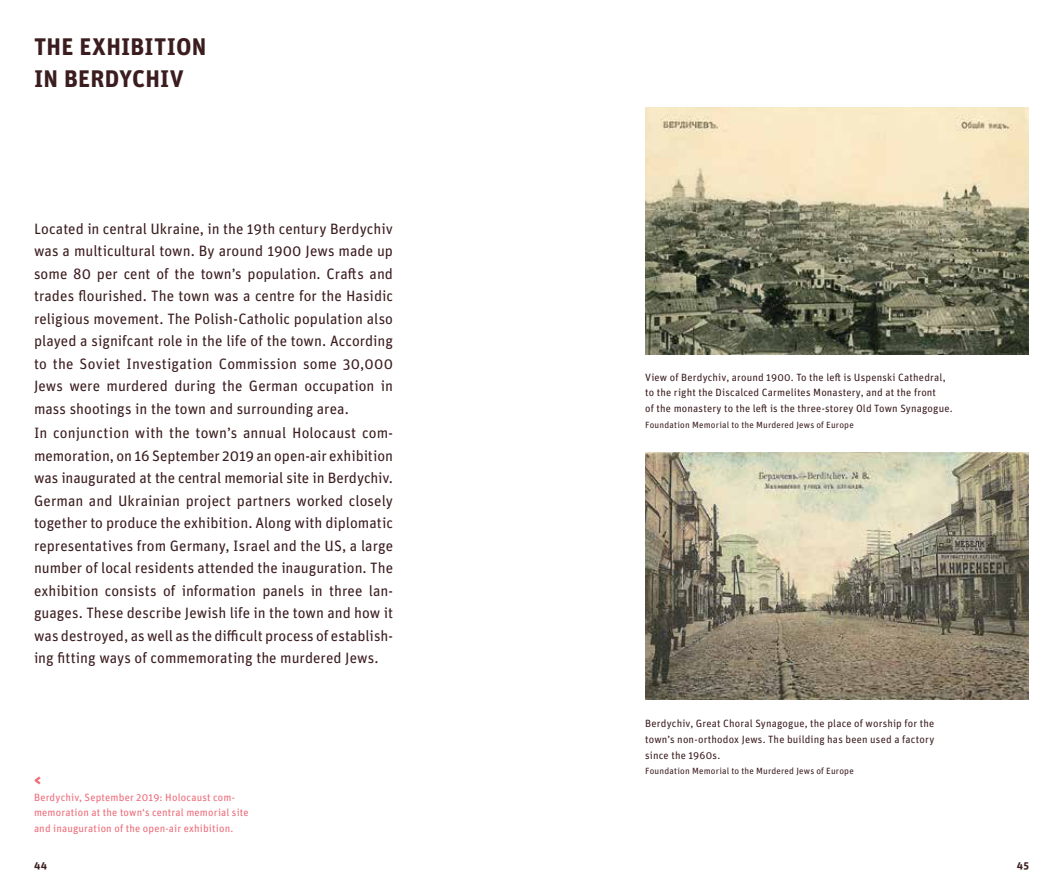
<style>
.page{position:relative;width:1063px;height:893px;background:#fff}
.page>*{position:absolute;margin:0;border:0;box-sizing:border-box;transform-origin:0 0}
.t1{font:700 24px/31.5px "Unit Pro";letter-spacing:.01em;color:#3c1d1f}
.t2{font:15px/22.5px "Unit Pro";color:#3c1d1f;text-align:justify}
.t3{font:900 15px "Unit Pro";color:#ed6b79}
.t4{font:10.5px/15.8px "Unit Pro";letter-spacing:.015em;color:#3c1d1f}
.t5{font:10.5px/15.8px "Unit Pro";letter-spacing:.015em;color:#ed6b79}
.t6{font:700 10.5px "Unit Pro";color:#3c1d1f}
.t7{font:9px "Unit Pro";letter-spacing:.02em;color:#3c1d1f}
</style>
<div class="page">
<img style="left:645px;top:108px;width:384px;height:246px">
<img style="left:645px;top:453px;width:384px;height:246px">
<h1 class="t1" style="left:34px;top:29px;width:174px">THE EXHIBITION<br>IN BERDYCHIV</h1>
<p class="t2" style="left:34px;top:216px;width:361px">Located in central Ukraine, in the 19th century Berdychiv was a multicultural town. By around 1900 Jews made up some 80 per cent of the town’s population. Crafts and trades flourished. The town was a centre for the Hasidic religious movement. The Polish-Catholic population also played a signifcant role in the life of the town. According to the Soviet Investigation Commission some 30,000<br>Jews were murdered during the German occupation in mass shootings in the town and surrounding area.</p>
<p class="t2" style="left:34px;top:421px;width:361px">In conjunction with the town’s annual Holocaust com&shy;memoration, on 16 September 2019 an open-air exhibition was inaugurated at the central memorial site in Berdychiv.<br>German and Ukrainian project partners worked closely together to produce the exhibition. Along with diplomatic representatives from Germany, Israel and the US, a large number of local residents attended the inauguration. The exhibition consists of information panels in three lan&shy;guages. These describe Jewish life in the town and how it was destroyed, as well as the difficult process of establish&shy;ing fitting ways of commemorating the murdered Jews.</p>
<p class="t3" style="left:34px;top:768px;width:9px">&lt;</p>
<p class="t5" style="left:34px;top:788px;width:216px">Berdychiv, September 2019: Holocaust com&shy;memoration at the town‘s central memorial site and inauguration of the open-air exhibition.</p>
<p class="t4" style="left:645px;top:368px;width:309px">View of Berdychiv, around 1900. To the left is Uspenski Cathedral, to the right the Discalced Carmelites Monastery, and at the front<br>of the monastery to the left is the three-storey Old Town Synagogue.</p>
<p class="t7" style="left:645px;top:418px;width:210px">Foundation Memorial to the Murdered Jews of Europe</p>
<p class="t4" style="left:645px;top:715px;width:291px;text-align:justify">Berdychiv, Great Choral Synagogue, the place of worship for the town’s non-orthodox Jews. The building has been used a factory since the 1960s.</p>
<p class="t7" style="left:645px;top:765px;width:210px">Foundation Memorial to the Murdered Jews of Europe</p>
<p class="t6" style="left:34px;top:857px;width:15px">44</p>
<p class="t6" style="left:1017px;top:857px;width:14px">45</p>
</div>
